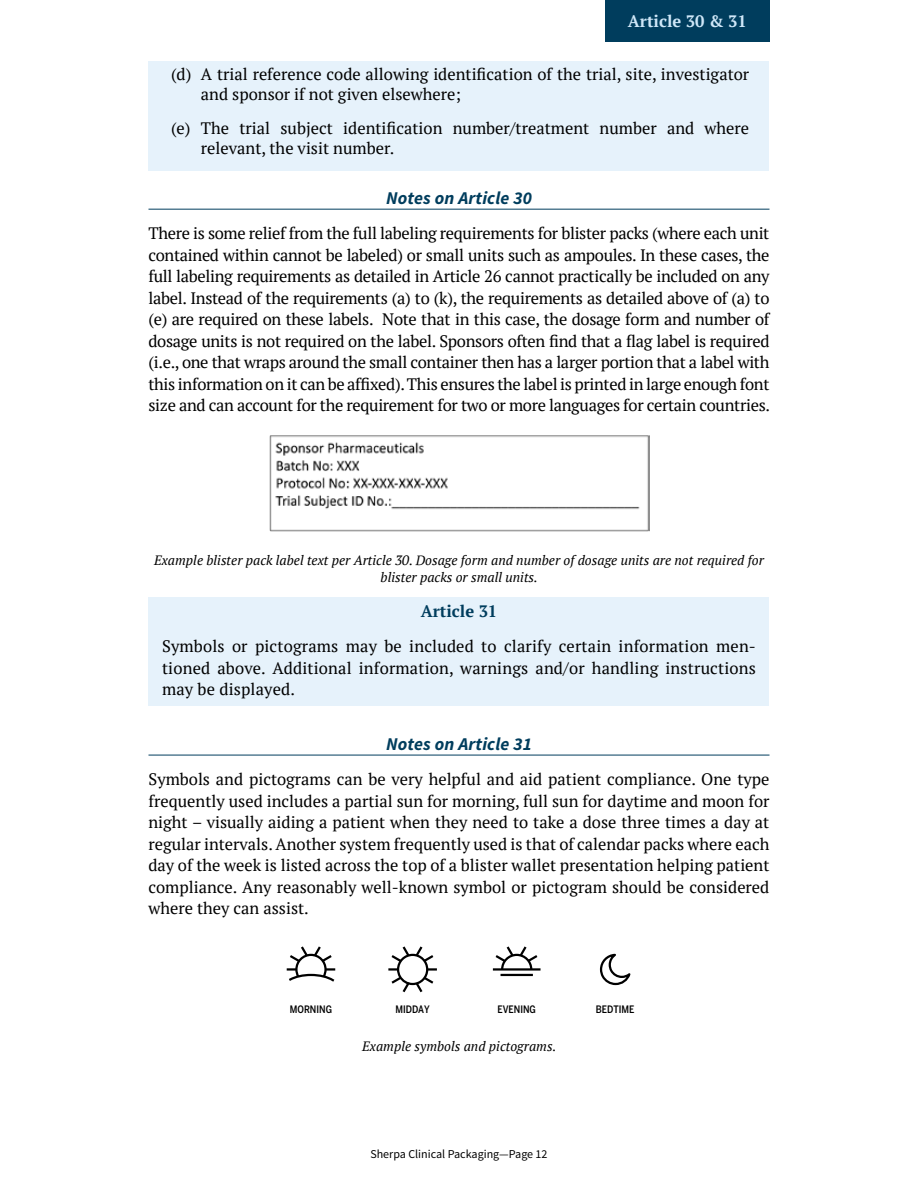
<style>
.page{position:relative;width:918px;height:1188px;background:#fff}
.page>*{position:absolute;margin:0;border:0;box-sizing:border-box;transform-origin:0 0}
.t1{font:italic 700 18px "Source Sans Pro";letter-spacing:.01em;color:#003d5d}
.t2{font:16.5px/21.5px "PT Serif";color:#000;text-align:justify}
.t3{font:700 16.5px "PT Serif";color:#cfe7f8}
.t4{font:700 16.5px "PT Serif";color:#003d5d}
.t5{font:italic 13.5px/16.6px "PT Serif";color:#000;text-align:center}
.t6{font:12px "Source Sans Pro";color:#000}
.t7{font:500 condensed 10.2px "Benton Sans";color:#000}
</style>
<div class="page">
<div style="left:148px;top:61px;width:622px;height:57px;background:#e6f2fb"></div>
<div style="left:148px;top:114px;width:622px;height:57px;background:#e6f2fb"></div>
<hr style="left:148px;top:209px;width:622px;height:1px;background:#003d5d">
<div style="left:148px;top:598px;width:622px;height:36px;background:#e6f2fb"></div>
<div style="left:148px;top:633px;width:622px;height:73px;background:#e6f2fb"></div>
<hr style="left:148px;top:755px;width:622px;height:1px;background:#003d5d">
<img style="left:270px;top:435px;width:380px;height:97px">
<svg style="left:287px;top:946px;width:49px;height:36px"></svg>
<svg style="left:390px;top:946px;width:46px;height:47px"></svg>
<svg style="left:495px;top:946px;width:43px;height:22px"></svg>
<hr style="left:494px;top:968px;width:45px;height:3px;background:#000">
<hr style="left:502px;top:974px;width:30px;height:2px;background:#000">
<svg style="left:599px;top:953px;width:32px;height:33px"></svg>
<div style="left:605px;top:0;width:165px;height:42px;background:#003d5d"></div>
<p class="t3" style="left:628px;top:10px;width:120px">Article 30 &amp; 31</p>
<p class="t2" style="left:201px;top:64px;width:550px;line-height:20px;text-indent:-30px">(d) A trial reference code allowing identification of the trial, site, investigator and sponsor if not given elsewhere;</p>
<p class="t2" style="left:201px;top:118px;width:550px;line-height:20px;text-indent:-30px">(e) The trial subject identification number/treatment number and where relevant, the visit number.</p>
<p class="t1" style="left:386px;top:187px;width:147px">Notes on Article 30</p>
<p class="t2" style="left:148px;top:222px;width:623px">There is some relief from the full labeling requirements for blister packs (where each unit contained within cannot be labeled) or small units such as ampoules. In these cases, the full labeling requirements as detailed in Article 26 cannot practically be included on any label. Instead of the requirements (a) to (k), the requirements as detailed above of (a) to (e) are required on these labels. Note that in this case, the dosage form and number of dosage units is not required on the label. Sponsors often find that a flag label is required (i.e., one that wraps around the small container then has a larger portion that a label with this information on it can be affixed). This ensures the label is printed in large enough font size and can account for the requirement for two or more languages for certain countries.</p>
<p class="t5" style="left:154px;top:552px;width:611px">Example blister pack label text per Article 30. Dosage form and number of dosage units are not required for blister packs or small units.</p>
<p class="t4" style="left:421px;top:600px;width:78px">Article 31</p>
<p class="t2" style="left:162px;top:635px;width:596px">Symbols or pictograms may be included to clarify certain information men&shy;tioned above. Additional information, warnings and/or handling instructions may be displayed.</p>
<p class="t1" style="left:386px;top:733px;width:147px">Notes on Article 31</p>
<p class="t2" style="left:148px;top:768px;width:623px">Symbols and pictograms can be very helpful and aid patient compliance. One type frequently used includes a partial sun for morning, full sun for daytime and moon for night – visually aiding a patient when they need to take a dose three times a day at regular intervals. Another system frequently used is that of calendar packs where each day of the week is listed across the top of a blister wallet presentation helping patient compliance. Any reasonably well-known symbol or pictogram should be considered where they can assist.</p>
<p class="t7" style="left:290px;top:1003px;width:44px">MORNING</p>
<p class="t7" style="left:395px;top:1003px;width:36px">MIDDAY</p>
<p class="t7" style="left:497px;top:1003px;width:40px">EVENING</p>
<p class="t7" style="left:596px;top:1003px;width:40px">BEDTIME</p>
<p class="t5" style="left:362px;top:1038px;width:196px">Example symbols and pictograms.</p>
<p class="t6" style="left:370px;top:1147px;width:179px">Sherpa Clinical Packaging—Page 12</p>
</div>
